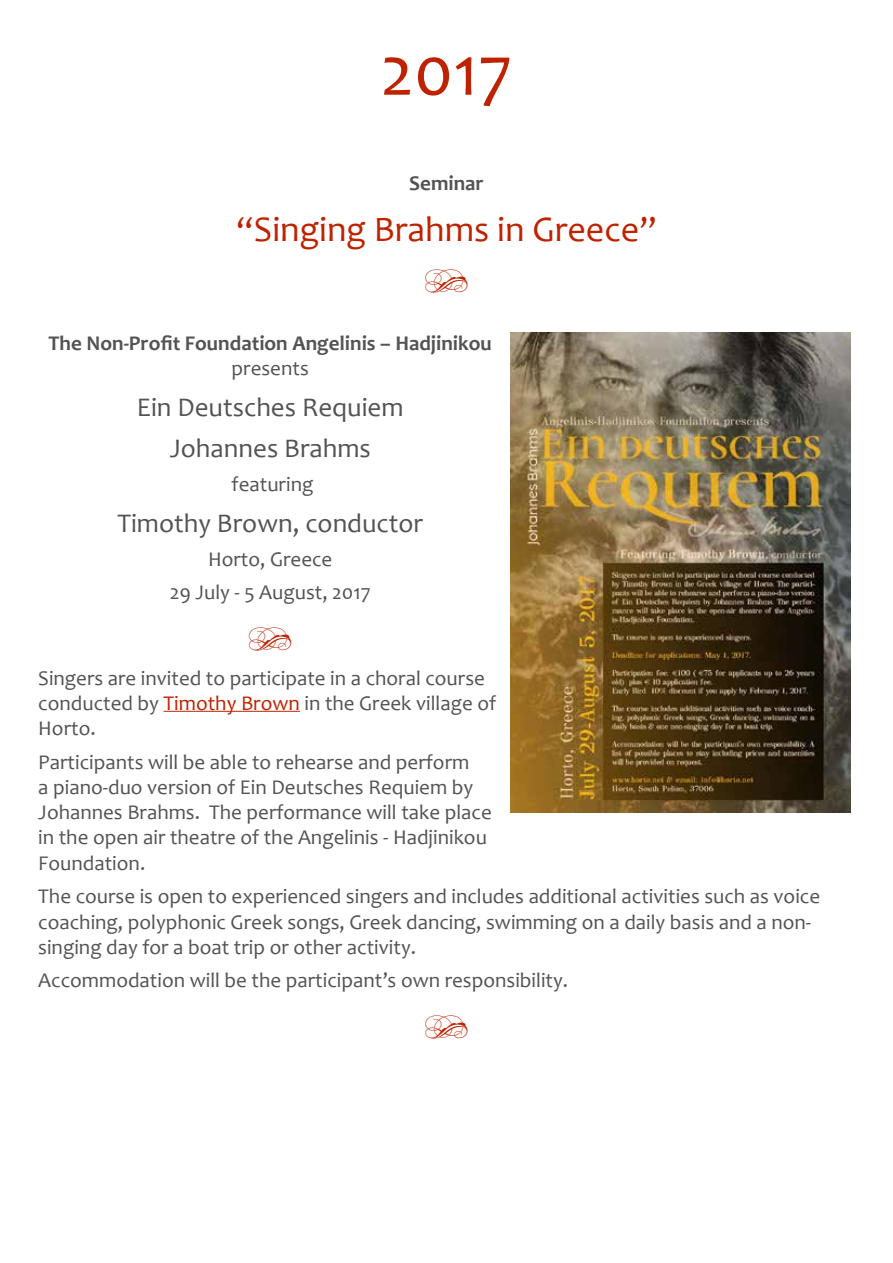
<style>
.page{position:relative;width:893px;height:1263px;background:#fff}
.page>*{position:absolute;margin:0;border:0;box-sizing:border-box;transform-origin:0 0}
.t1{font:72px "Candara";color:#bf2201}
.t2{font:36px "Candara";color:#bf2201}
.t3{font:36px "Type Embellishments One Let Plain";color:#bf2201}
.t4{font:27px/41px "Candara";color:#535353;text-align:center}
.t5{font:21px/25.2px "Candara";color:#535353}
.t6{font:700 21px "Candara";color:#535353}
.s1{font-size:34.5px}
.s2{color:#bf2201}
</style>
<div class="page">
<hr style="left:164px;top:711px;width:136px;height:1px;background:#bf2201">
<img style="left:511px;top:332px;width:339px;height:480px">
<h1 class="t1" style="left:380px;top:26px;width:134px">2017</h1>
<p class="t6" style="left:409px;top:170px;width:76px">Seminar</p>
<h2 class="t2" style="left:237px;top:207px;width:421px"><span class="s1">“</span>Singing Brahms in Greece<span class="s1">”</span></h2>
<h2 class="t3" style="left:424px;top:267px;width:47px">g</h2>
<p class="t6" style="left:49px;top:330px;width:445px">The Non-Profit Foundation Angelinis – Hadjinikou</p>
<p class="t5" style="left:232px;top:356px;width:79px">presents</p>
<p class="t4" style="left:137px;top:387px;width:268px">Ein Deutsches Requiem<br>Johannes Brahms</p>
<p class="t5" style="left:232px;top:471px;width:83px">featuring</p>
<p class="t4" style="left:117px;top:502px;width:307px">Timothy Brown, conductor</p>
<p class="t5" style="left:170px;top:542px;width:203px;line-height:33.8px;text-align:center">Horto, Greece<br>29 July - 5 August, 2017</p>
<h2 class="t3" style="left:247px;top:625px;width:47px">g</h2>
<p class="t5" style="left:38px;top:665px;width:459px">Singers are invited to participate in a choral course conducted by <span class="s2">Timothy Brown</span> in the Greek village of<br>Horto.</p>
<p class="t5" style="left:38px;top:749px;width:455px">Participants will be able to rehearse and perform<br>a piano-duo version of Ein Deutsches Requiem by Johannes Brahms. The performance will take place in the open air theatre of the Angelinis - Hadjinikou Foundation.</p>
<p class="t5" style="left:38px;top:884px;width:783px">The course is open to experienced singers and includes additional activities such as voice coaching, polyphonic Greek songs, Greek dancing, swimming on a daily basis and a non&shy;singing day for a boat trip or other activity.</p>
<p class="t5" style="left:38px;top:968px;width:531px">Accommodation will be the participant’s own responsibility.</p>
<h2 class="t3" style="left:424px;top:1013px;width:47px">g</h2>
</div>
